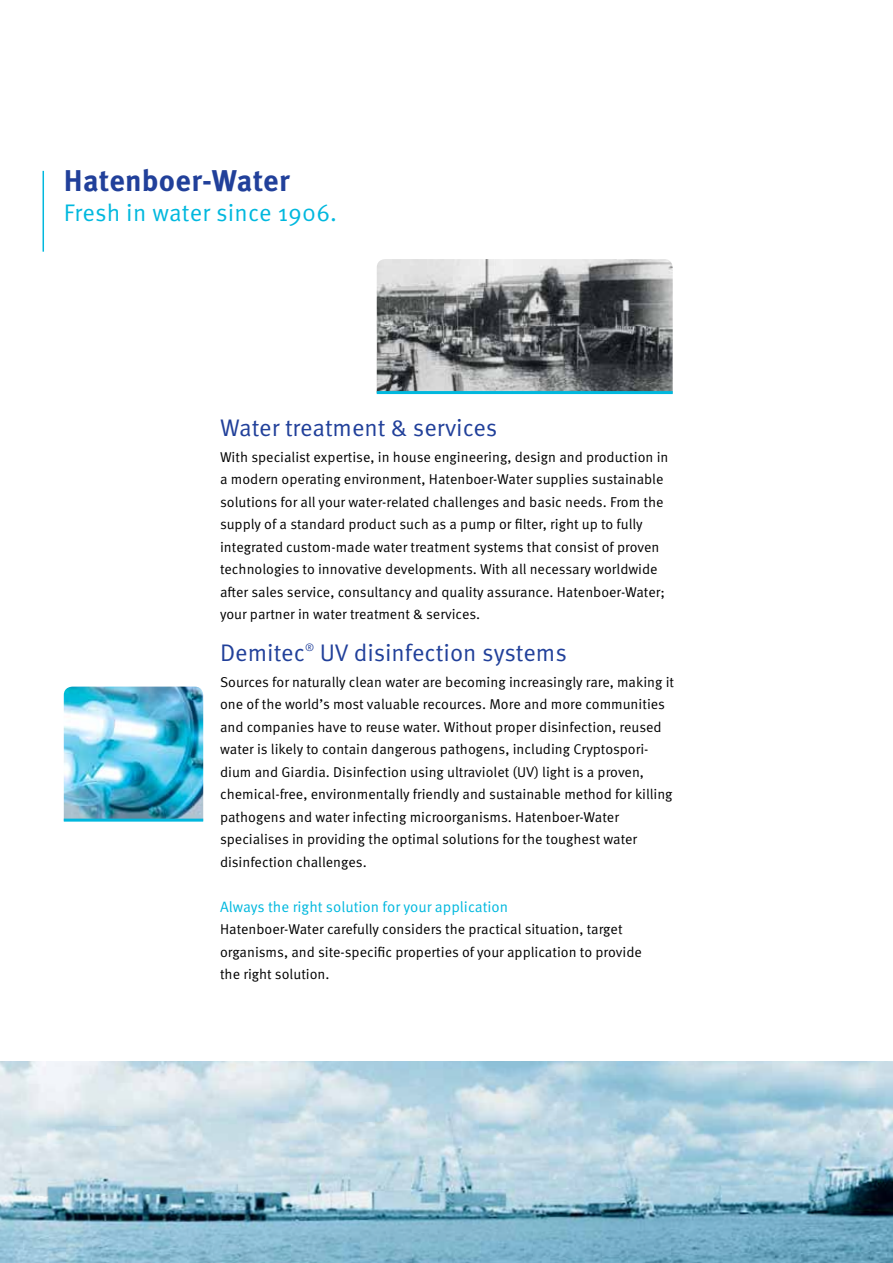
<style>
.page{position:relative;width:893px;height:1263px;background:#fff}
.page>*{position:absolute;margin:0;border:0;box-sizing:border-box;transform-origin:0 0}
.t1{font:700 30px "Meta OT";letter-spacing:.01em;color:#21409a}
.t2{font:24px "Meta OT Norm";color:#21409a}
.t3{font:24px "Meta OT Norm";letter-spacing:.005em;color:#00b8de}
.t4{font:15px "Meta OT Norm";color:#00b8de}
.t5{font:14.25px/22.5px "Meta OT Norm";color:#000}
.t6{font:10.5px "Meta OT Norm";color:#21409a}
</style>
<div class="page">
<img style="left:0;top:1061px;width:893px;height:202px">
<hr style="left:43px;top:171px;width:1px;height:81px;background:#00b8de">
<img style="left:64px;top:687px;width:139px;height:132px">
<hr style="left:64px;top:819px;width:139px;height:3px;background:#00b8de">
<img style="left:377px;top:259px;width:296px;height:132px">
<hr style="left:377px;top:391px;width:296px;height:3px;background:#00b8de">
<h1 class="t1" style="left:64px;top:161px;width:228px">Hatenboer-Water</h1>
<h2 class="t3" style="left:64px;top:198px;width:275px">Fresh in water since 1906.</h2>
<h2 class="t2" style="left:220px;top:413px;width:279px">Water treatment &amp; services</h2>
<p class="t5" style="left:220px;top:446px;width:450px">With specialist expertise, in house engineering, design and production in a modern operating environment, Hatenboer-Water supplies sustainable solutions for all your water-related challenges and basic needs. From the supply of a standard product such as a pump or filter, right up to fully integrated custom-made water treatment systems that consist of proven technologies to innovative developments. With all necessary worldwide after sales service, consultancy and quality assurance. Hatenboer-Water; your partner in water treatment &amp; services.</p>
<h2 class="t2" style="left:220px;top:638px;width:87px">Demitec</h2>
<p class="t6" style="left:305px;top:641px;width:11px">®</p>
<h2 class="t2" style="left:320px;top:638px;width:249px">UV disinfection systems</h2>
<p class="t5" style="left:220px;top:671px;width:456px">Sources for naturally clean water are becoming increasingly rare, making it one of the world’s most valuable recources. More and more communities and companies have to reuse water. Without proper disinfection, reused water is likely to contain dangerous pathogens, including Cryptospori&shy;dium and Giardia. Disinfection using ultraviolet (UV) light is a proven, chemical-free, environmentally friendly and sustainable method for killing pathogens and water infecting microorganisms. Hatenboer-Water specialises in providing the optimal solutions for the toughest water disinfection challenges.</p>
<p class="t4" style="left:220px;top:897px;width:290px">Always the right solution for your application</p>
<p class="t5" style="left:220px;top:918px;width:423px">Hatenboer-Water carefully considers the practical situation, target organisms, and site-specific properties of your application to provide the right solution.</p>
</div>
